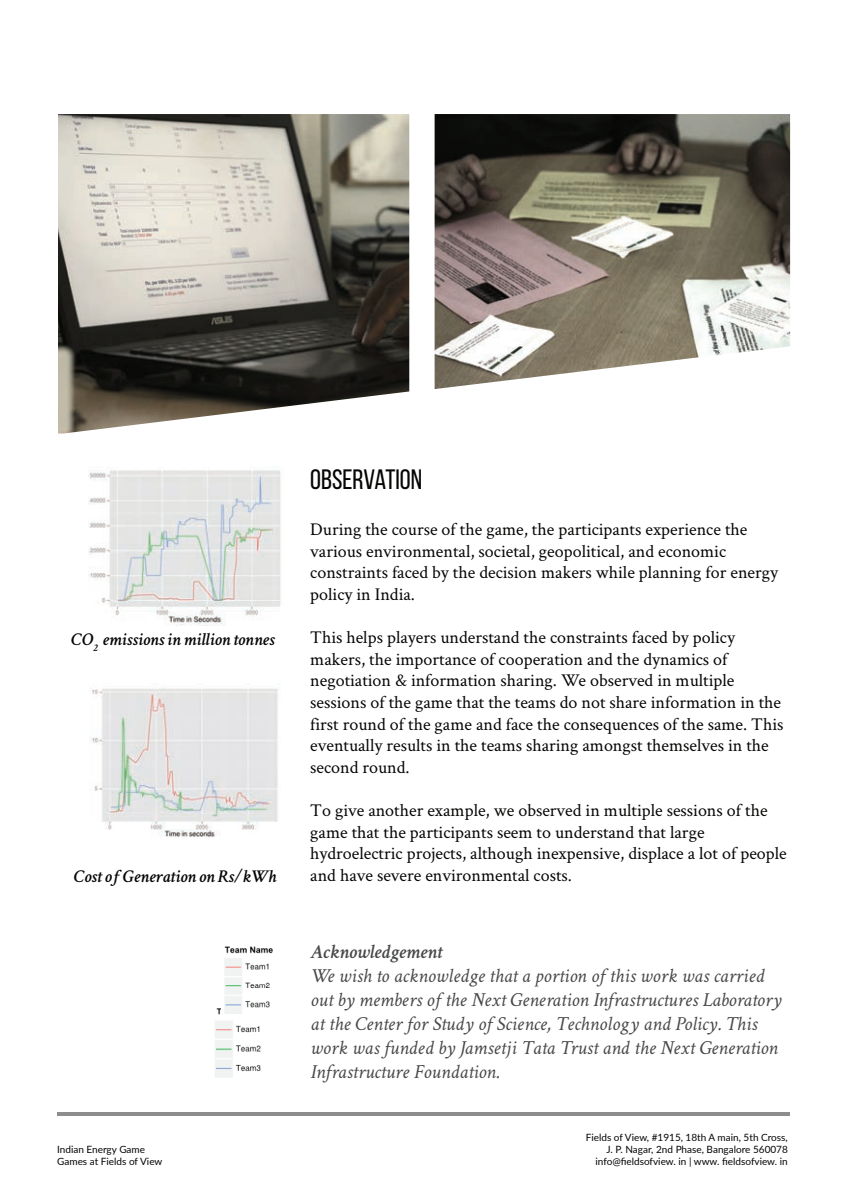
<style>
.page{position:relative;width:842px;height:1191px;background:#fff}
.page>*{position:absolute;margin:0;border:0;box-sizing:border-box;transform-origin:0 0}
.t1{font:28px "Bebas Neue";color:#050504}
.t2{font:italic 20px/24px "Crimson Text";color:#474849}
.t3{font:italic 600 20px "Crimson Text";color:#474849}
.t4{font:18px/21.6px "Crimson Text";color:#050504}
.t5{font:italic 600 18px "Crimson Text";color:#050504}
.t6{font:10px/12px "Lato";color:#050504}
</style>
<div class="page">
<img style="left:58px;top:114px;width:351px;height:319px">
<img style="left:435px;top:114px;width:355px;height:275px">
<hr style="left:57px;top:1112px;width:732px;height:3px;background:#8d8d8d">
<img style="left:215px;top:1008px;width:46px;height:70px">
<img style="left:222px;top:946px;width:51px;height:71px">
<img style="left:88px;top:470px;width:193px;height:156px">
<img style="left:90px;top:684px;width:188px;height:154px">
<p class="t5" style="left:71px;top:626px;width:205px">CO<sub>2</sub> emissions in million tonnes</p>
<p class="t5" style="left:74px;top:863px;width:205px">Cost of Generation on Rs/kWh</p>
<p class="t6" style="left:57px;top:1143px;width:107px">Indian Energy Game<br>Games at Fields of View</p>
<h1 class="t1" style="left:310px;top:464px;width:113px">OBSERVATION</h1>
<p class="t4" style="left:310px;top:518px;width:469px">During the course of the game, the participants experience the various environmental, societal, geopolitical, and economic constraints faced by the decision makers while planning for energy policy in India.</p>
<p class="t4" style="left:310px;top:626px;width:475px">This helps players understand the constraints faced by policy makers, the importance of cooperation and the dynamics of negotiation &amp; information sharing. We observed in multiple sessions of the game that the teams do not share information in the first round of the game and face the consequences of the same. This eventually results in the teams sharing amongst themselves in the second round.</p>
<p class="t4" style="left:310px;top:798px;width:478px">To give another example, we observed in multiple sessions of the game that the participants seem to understand that large hydroelectric projects, although inexpensive, displace a lot of people and have severe environmental costs.</p>
<p class="t3" style="left:311px;top:937px;width:134px">Acknowledgement</p>
<p class="t2" style="left:311px;top:963px;width:472px">We wish to acknowledge that a portion of this work was carried out by members of the Next Generation Infrastructures Laboratory at the Center for Study of Science, Technology and Policy. This work was funded by Jamsetji Tata Trust and the Next Generation Infrastructure Foundation.</p>
<p class="t6" style="left:586px;top:1130px;width:204px;text-align:right">Fields of View, #1915, 18th A main, 5th Cross,<br>J. P. Nagar, 2nd Phase, Bangalore 560078 info@fieldsofview. in | www. fieldsofview. in</p>
</div>
